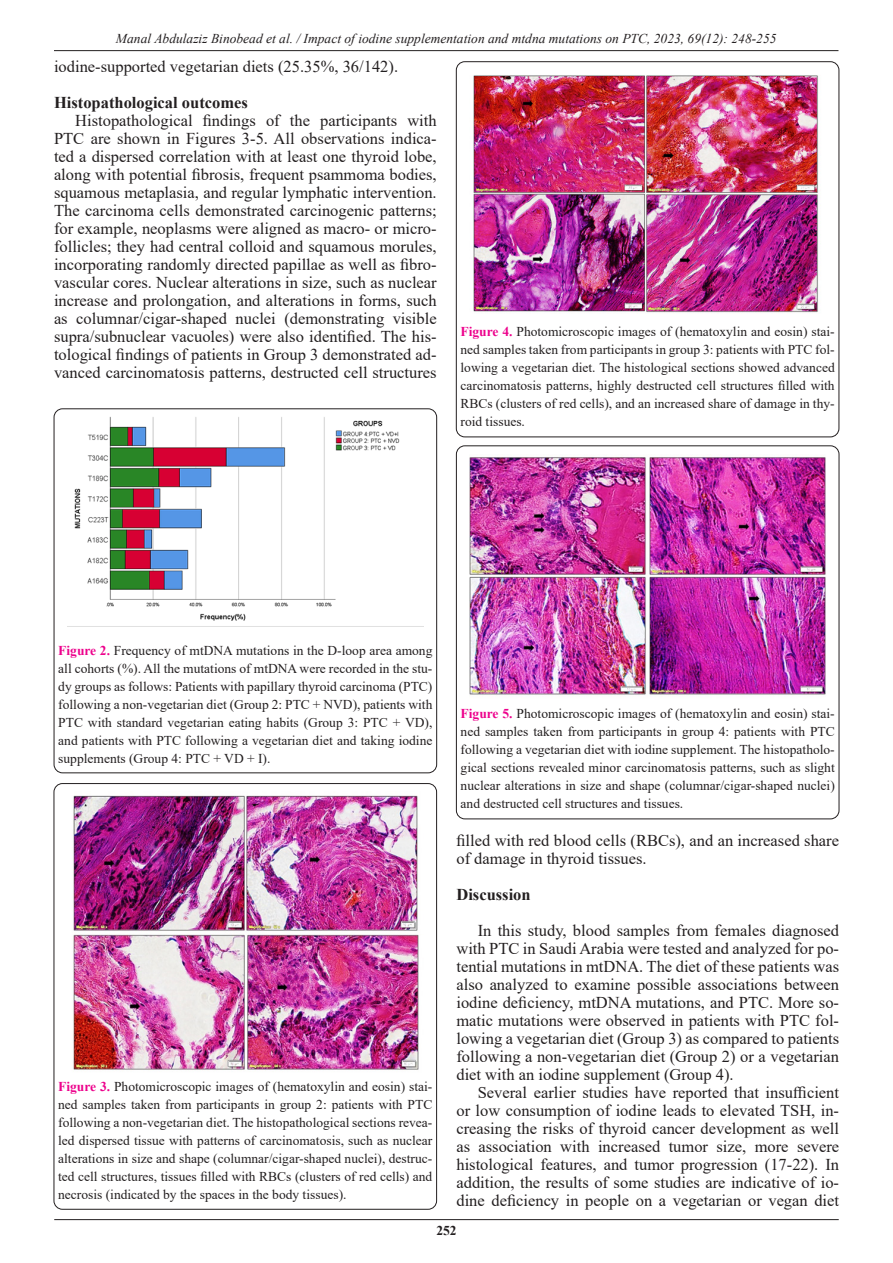
<style>
.page{position:relative;width:893px;height:1263px;background:#fff}
.page>*{position:absolute;margin:0;border:0;box-sizing:border-box;transform-origin:0 0}
.t1{font:16.5px/18px "Times New Roman";color:#231f20;text-align:justify}
.t2{font:700 16.5px "Times New Roman";color:#231f20}
.t3{font:13.5px/18px "Times New Roman";color:#231f20;text-align:justify}
.t4{font:italic 13.5px "Times New Roman";color:#231f20}
.t5{font:700 13.5px "Times New Roman";color:#231f20}
.s1{font-weight:700;color:#ed028c}
</style>
<div class="page">
<hr style="left:54px;top:50px;width:784px;height:1px;background:#231f20">
<hr style="left:54px;top:1219px;width:785px;height:1px;background:#231f20">
<div style="left:54px;top:409px;width:383px;height:364px;border:1px solid #231f20;border-radius:9px"></div>
<img style="left:67px;top:416px;width:357px;height:211px">
<img style="left:73px;top:795px;width:346px;height:275px">
<div style="left:456px;top:62px;width:383px;height:375px;border:1px solid #231f20;border-radius:9px"></div>
<div style="left:456px;top:446px;width:383px;height:373px;border:1px solid #231f20;border-radius:9px"></div>
<img style="left:473px;top:75px;width:346px;height:238px">
<img style="left:469px;top:457px;width:357px;height:238px">
<p class="t4" style="left:116px;top:29px;width:662px">Manal Abdulaziz Binobead et al. / Impact of iodine supplementation and mtdna mutations on PTC, 2023, 69(12): 248-255</p>
<p class="t1" style="left:54px;top:57px;width:346px">iodine-supported vegetarian diets (25.35%, 36/142).</p>
<p class="t2" style="left:54px;top:91px;width:195px">Histopathological outcomes</p>
<p class="t1" style="left:54px;top:111px;width:384px;text-indent:21px">Histopathological findings of the participants with PTC are shown in Figures 3-5. All observations indica&shy;ted a dispersed correlation with at least one thyroid lobe, along with potential fibrosis, frequent psammoma bodies, squamous metaplasia, and regular lymphatic intervention.<br>The carcinoma cells demonstrated carcinogenic patterns; for example, neoplasms were aligned as macro- or micro&shy;follicles; they had central colloid and squamous morules, incorporating randomly directed papillae as well as fibro&shy;vascular cores. Nuclear alterations in size, such as nuclear increase and prolongation, and alterations in forms, such as columnar/cigar-shaped nuclei (demonstrating visible supra/subnuclear vacuoles) were also identified. The his&shy;tological findings of patients in Group 3 demonstrated ad&shy;vanced carcinomatosis patterns, destructed cell structures</p>
<p class="t3" style="left:460px;top:322px;width:376px"><span class="s1">Figure 4.</span> Photomicroscopic images of (hematoxylin and eosin) stai&shy;ned samples taken from participants in group 3: patients with PTC fol&shy;lowing a vegetarian diet. The histological sections showed advanced carcinomatosis patterns, highly destructed cell structures filled with RBCs (clusters of red cells), and an increased share of damage in thy&shy;roid tissues.</p>
<p class="t3" style="left:58px;top:641px;width:376px"><span class="s1">Figure 2.</span> Frequency of mtDNA mutations in the D-loop area among all cohorts (%). All the mutations of mtDNA were recorded in the stu&shy;dy groups as follows: Patients with papillary thyroid carcinoma (PTC) following a non-vegetarian diet (Group 2: PTC + NVD), patients with PTC with standard vegetarian eating habits (Group 3: PTC + VD), and patients with PTC following a vegetarian diet and taking iodine supplements (Group 4: PTC + VD + I).</p>
<p class="t3" style="left:58px;top:1077px;width:376px"><span class="s1">Figure 3.</span> Photomicroscopic images of (hematoxylin and eosin) stai&shy;ned samples taken from participants in group 2: patients with PTC following a non-vegetarian diet. The histopathological sections revea&shy;led dispersed tissue with patterns of carcinomatosis, such as nuclear alterations in size and shape (columnar/cigar-shaped nuclei), destruc&shy;ted cell structures, tissues filled with RBCs (clusters of red cells) and necrosis (indicated by the spaces in the body tissues).</p>
<p class="t3" style="left:461px;top:703px;width:376px"><span class="s1">Figure 5.</span> Photomicroscopic images of (hematoxylin and eosin) stai&shy;ned samples taken from participants in group 4: patients with PTC following a vegetarian diet with iodine supplement. The histopatholo&shy;gical sections revealed minor carcinomatosis patterns, such as slight nuclear alterations in size and shape (columnar/cigar-shaped nuclei) and destructed cell structures and tissues.</p>
<p class="t1" style="left:456px;top:831px;width:384px">filled with red blood cells (RBCs), and an increased share of damage in thyroid tissues.</p>
<p class="t2" style="left:456px;top:883px;width:76px">Discussion</p>
<p class="t1" style="left:456px;top:921px;width:384px;text-indent:21px">In this study, blood samples from females diagnosed with PTC in Saudi Arabia were tested and analyzed for po&shy;tential mutations in mtDNA. The diet of these patients was also analyzed to examine possible associations between iodine deficiency, mtDNA mutations, and PTC. More so&shy;matic mutations were observed in patients with PTC fol&shy;lowing a vegetarian diet (Group 3) as compared to patients following a non-vegetarian diet (Group 2) or a vegetarian diet with an iodine supplement (Group 4).</p>
<p class="t1" style="left:456px;top:1083px;width:384px;text-indent:21px">Several earlier studies have reported that insufficient or low consumption of iodine leads to elevated TSH, in&shy;creasing the risks of thyroid cancer development as well as association with increased tumor size, more severe histological features, and tumor progression (17-22). In addition, the results of some studies are indicative of io&shy;dine deficiency in people on a vegetarian or vegan diet</p>
<p class="t5" style="left:436px;top:1220px;width:22px">252</p>
</div>
